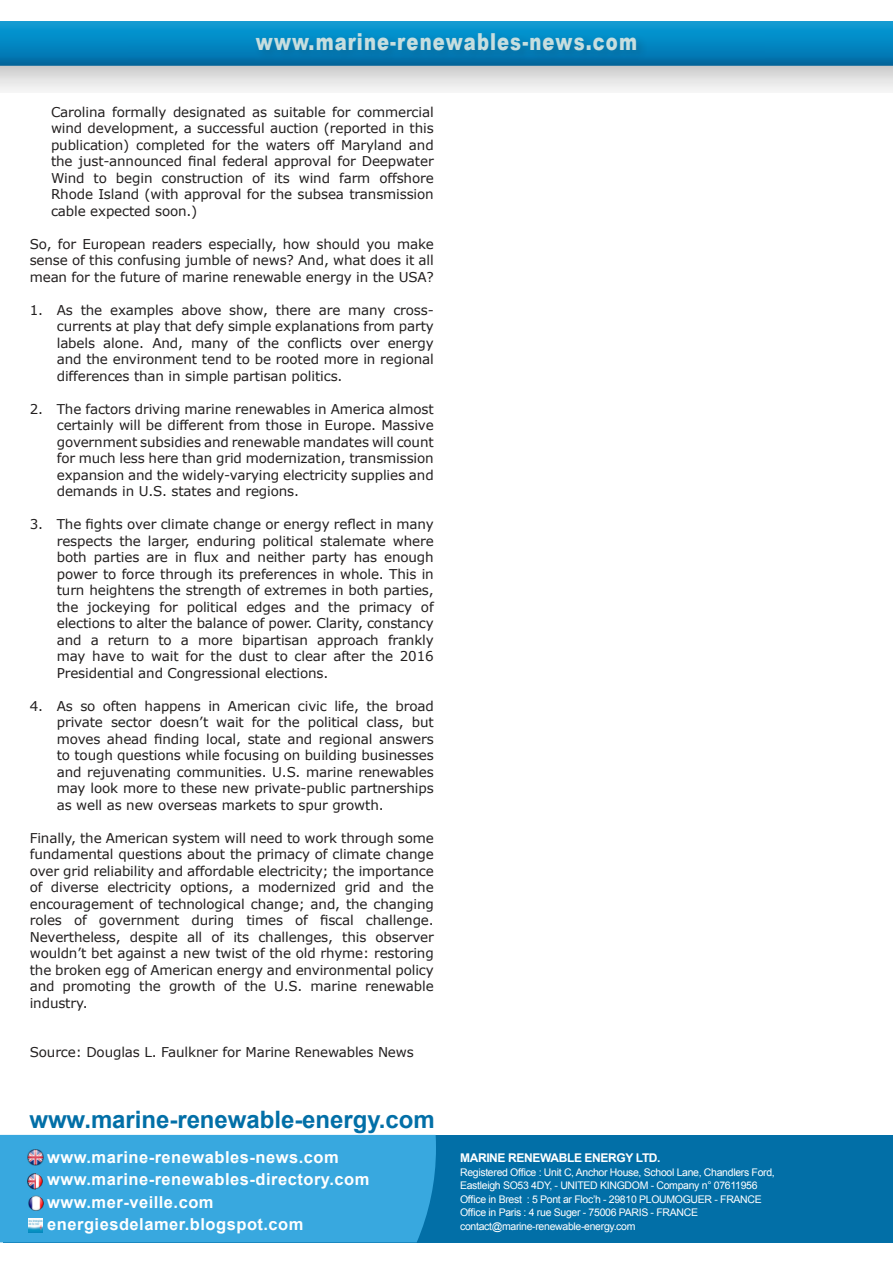
<style>
.page{position:relative;width:893px;height:1263px;background:#fff}
.page>*{position:absolute;margin:0;border:0;box-sizing:border-box;transform-origin:0 0}
.t1{font:700 24px "Arial";color:#026fa7}
.t2{font:900 23.4px "Arial";letter-spacing:.06em;color:#c7dedf;scale:.77 1}
.t3{font:700 16.5px/22.5px "Arial";letter-spacing:.03em;color:#fff}
.t4{font:13.5px/16.5px "Verdana";letter-spacing:-.01em;color:#221f1f;text-align:justify}
.t5{font:700 12px "Arial";letter-spacing:-.03em;color:#fff}
.t6{font:10.5px/13.5px "Arial";letter-spacing:-.03em;color:#fff}
</style>
<div class="page">
<img style="left:0;top:21px;width:893px;height:70px">
<div style="left:253px;top:29px;width:395px;height:33px;background:#221f1f;opacity:.2"></div>
<div style="left:3px;top:1135px;width:890px;height:107px;background:#026fa7"></div>
<div style="left:0;top:1135px;width:436px;height:107px;background:#38a8df"></div>
<img style="left:28px;top:1195px;width:15px;height:15px">
<img style="left:29px;top:1219px;width:14px;height:14px">
<img style="left:28px;top:1150px;width:15px;height:15px">
<img style="left:36px;top:1173px;width:7px;height:15px">
<img style="left:28px;top:1173px;width:8px;height:16px">
<h2 class="t2" style="left:256px;top:33px;width:496px">www.marine-renewables-news.com</h2>
<p class="t4" style="left:51px;top:105px;width:384px">Carolina formally designated as suitable for commercial wind development, a successful auction (reported in this publication) completed for the waters off Maryland and the just-announced final federal approval for Deepwater Wind to begin construction of its wind farm offshore Rhode Island (with approval for the subsea transmission cable expected soon.)</p>
<p class="t4" style="left:30px;top:237px;width:406px">So, for European readers especially, how should you make sense of this confusing jumble of news? And, what does it all mean for the future of marine renewable energy in the USA?</p>
<p class="t4" style="left:57px;top:303px;width:379px;text-indent:-27px">1. As the examples above show, there are many cross&shy;currents at play that defy simple explanations from party labels alone. And, many of the conflicts over energy and the environment tend to be rooted more in regional differences than in simple partisan politics.</p>
<p class="t4" style="left:57px;top:402px;width:378px;text-indent:-27px">2. The factors driving marine renewables in America almost certainly will be different from those in Europe. Massive government subsidies and renewable mandates will count for much less here than grid modernization, transmission expansion and the widely-varying electricity supplies and demands in U.S. states and regions.</p>
<p class="t4" style="left:57px;top:517px;width:379px;text-indent:-27px">3. The fights over climate change or energy reflect in many respects the larger, enduring political stalemate where both parties are in flux and neither party has enough power to force through its preferences in whole. This in turn heightens the strength of extremes in both parties, the jockeying for political edges and the primacy of elections to alter the balance of power. Clarity, constancy and a return to a more bipartisan approach frankly may have to wait for the dust to clear after the 2016<br>Presidential and Congressional elections.</p>
<p class="t4" style="left:57px;top:699px;width:379px;text-indent:-27px">4. As so often happens in American civic life, the broad private sector doesn’t wait for the political class, but moves ahead finding local, state and regional answers to tough questions while focusing on building businesses and rejuvenating communities. U.S. marine renewables may look more to these new private-public partnerships as well as new overseas markets to spur growth.</p>
<p class="t4" style="left:30px;top:831px;width:406px">Finally, the American system will need to work through some fundamental questions about the primacy of climate change over grid reliability and affordable electricity; the importance of diverse electricity options, a modernized grid and the encouragement of technological change; and, the changing roles of government during times of fiscal challenge.<br>Nevertheless, despite all of its challenges, this observer wouldn’t bet against a new twist of the old rhyme: restoring the broken egg of American energy and environmental policy and promoting the growth of the U.S. marine renewable industry.</p>
<p class="t4" style="left:30px;top:1045px;width:386px">Source: Douglas L. Faulkner for Marine Renewables News</p>
<h1 class="t1" style="left:29px;top:1110px;width:407px">www.marine-renewable-energy.com</h1>
<p class="t3" style="left:47px;top:1147px;width:324px">www.marine-renewables-news.com www.marine-renewables-directory.com www.mer-veille.com energiesdelamer.blogspot.com</p>
<p class="t5" style="left:460px;top:1153px;width:202px">MARINE RENEWABLE ENERGY LTD.</p>
<p class="t6" style="left:460px;top:1165px;width:316px">Registered Office : Unit C, Anchor House, School Lane, Chandlers Ford, Eastleigh SO53 4DY, - UNITED KINGDOM - Company n° 07611956<br>Office in Brest : 5 Pont ar Floc’h - 29810 PLOUMOGUER - FRANCE Office in Paris : 4 rue Suger - 75006 PARIS - FRANCE contact@marine-renewable-energy.com</p>
</div>
